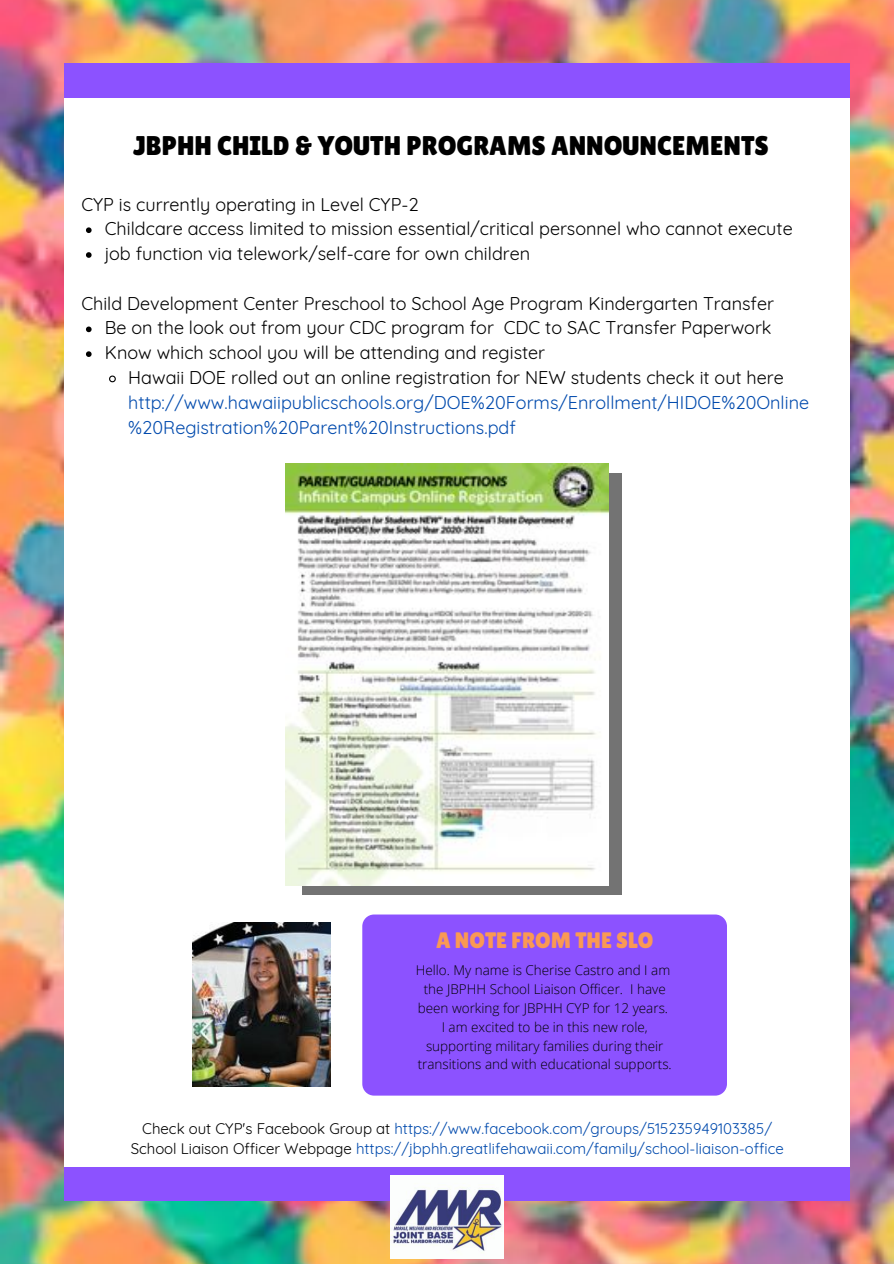
<style>
.page{position:relative;width:894px;height:1264px;background:#fff}
.page>*{position:absolute;margin:0;border:0;box-sizing:border-box;transform-origin:0 0}
.t1{font:27px "Lilita One";color:#000}
.t2{font:22.35px "Lilita One";color:#fa9953}
.t3{font:18px/24.8px "Quicksand";color:#000}
.t4{font:18px/24.8px "Quicksand";color:#004aad}
.t5{font:15px/20.2px "Quicksand";color:#004aad;text-align:center}
.t6{font:300 13.5px/18.8px "Open Sans";color:#000;text-align:center}
.s1{color:#000}
</style>
<div class="page">
<img style="left:0;top:0;width:893px;height:1263px">
<div style="left:65px;top:77px;width:783px;height:1110px;background:#fff"></div>
<div style="left:65px;top:1166px;width:783px;height:34px;background:#8c52ff"></div>
<div style="left:65px;top:64px;width:783px;height:34px;background:#8c52ff"></div>
<img style="left:192px;top:923px;width:138px;height:163px">
<div style="left:362px;top:914px;width:364px;height:181px;background:#8c52ff;border-radius:12px"></div>
<svg style="left:86px;top:227px;width:6px;height:6px"></svg>
<svg style="left:86px;top:252px;width:6px;height:6px"></svg>
<svg style="left:86px;top:326px;width:6px;height:6px"></svg>
<svg style="left:86px;top:351px;width:6px;height:6px"></svg>
<svg style="left:109px;top:375px;width:7px;height:8px"></svg>
<img style="left:391px;top:1175px;width:112px;height:83px">
<div style="left:302px;top:473px;width:319px;height:421px;background:#737373"></div>
<img style="left:285px;top:463px;width:323px;height:422px">
<h1 class="t1" style="left:133px;top:130px;width:637px">JBPHH CHILD &amp; YOUTH PROGRAMS ANNOUNCEMENTS</h1>
<p class="t3" style="left:81px;top:191px;width:338px">CYP is currently operating in Level CYP-2</p>
<p class="t3" style="left:105px;top:216px;width:689px">Childcare access limited to mission essential/critical personnel who cannot execute job function via telework/self-care for own children</p>
<p class="t3" style="left:81px;top:290px;width:693px">Child Development Center Preschool to School Age Program Kindergarten Transfer</p>
<p class="t3" style="left:105px;top:315px;width:668px">Be on the look out from your CDC program for CDC to SAC Transfer Paperwork<br>Know which school you will be attending and register</p>
<p class="t3" style="left:128px;top:365px;width:656px">Hawaii DOE rolled out an online registration for NEW students check it out here</p>
<p class="t4" style="left:128px;top:389px;width:682px">http://www.hawaiipublicschools.org/DOE%20Forms/Enrollment/HIDOE%20Online %20Registration%20Parent%20Instructions.pdf</p>
<p class="t2" style="left:436px;top:927px;width:219px">A NOTE FROM THE SLO</p>
<p class="t6" style="left:415px;top:960px;width:257px">Hello. My name is Cherise Castro and I am the JBPHH School Liaison Officer. I have been working for JBPHH CYP for 12 years.<br>I am excited to be in this new role, supporting military families during their transitions and with educational supports.</p>
<p class="t5" style="left:131px;top:1118px;width:654px"><span class="s1">Check out CYP's Facebook Group at</span> https://www.facebook.com/groups/515235949103385/<br><span class="s1">School Liaison Officer Webpage</span> https://jbphh.greatlifehawaii.com/family/school-liaison-office</p>
</div>
